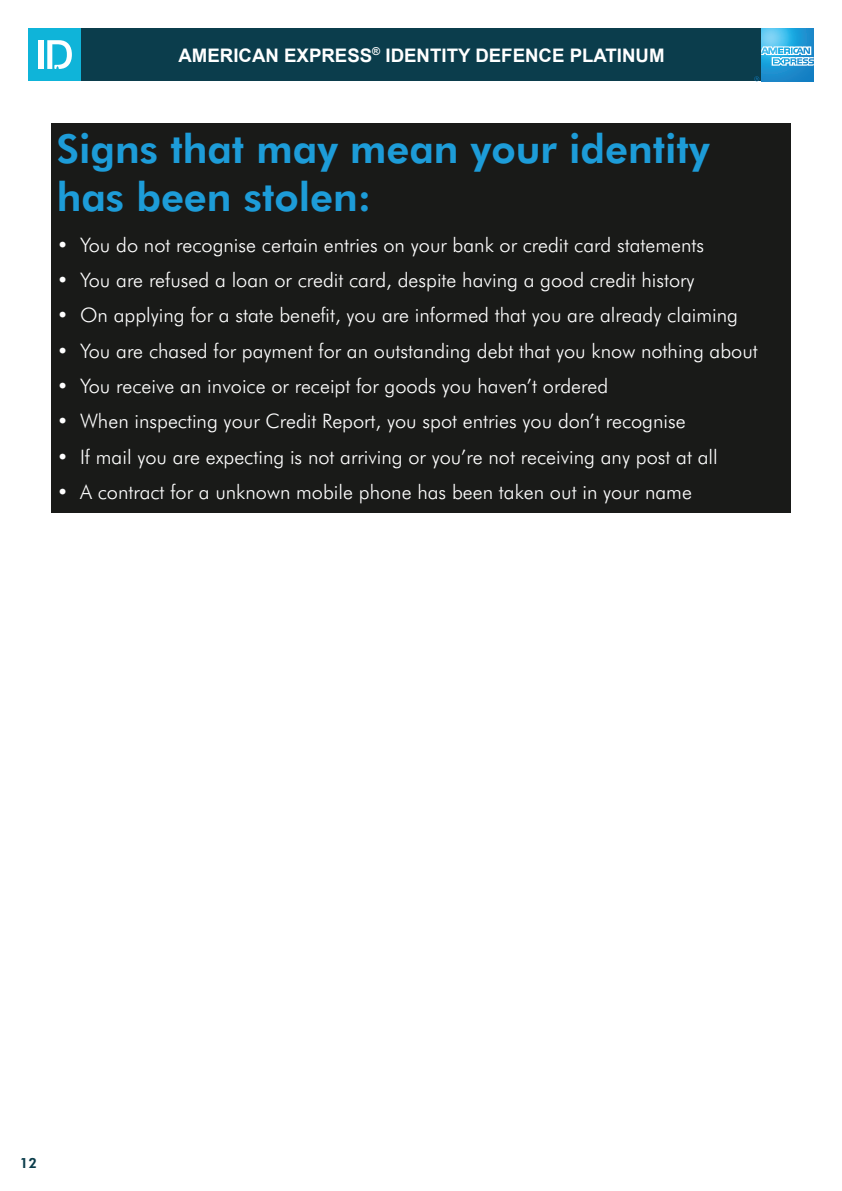
<style>
.page{position:relative;width:842px;height:1191px;background:#fff}
.page>*{position:absolute;margin:0;border:0;box-sizing:border-box;transform-origin:0 0}
.t1{font:800 40px/48px "Futura BT";color:#1d9cd8}
.t2{font:300 20px "Futura BT";color:#fff}
.t3{font:700 18.6px "Arial";color:#fff}
.t4{font:800 14px "Futura BT";color:#0b3d4b}
</style>
<div class="page">
<div style="left:44px;top:28px;width:769px;height:53px;background:#0b3d4c"></div>
<div style="left:28px;top:28px;width:53px;height:53px;background:#0fb4d9"></div>
<div style="left:39px;top:40px;width:5px;height:29px;background:#fff"></div>
<svg style="left:47px;top:40px;width:25px;height:29px"></svg>
<svg style="left:761px;top:28px;width:53px;height:53px;background:#2e9fd8"></svg>
<svg style="left:754px;top:76px;width:5px;height:5px"></svg>
<svg style="left:761px;top:46px;width:53px;height:20px"></svg>
<div style="left:51px;top:123px;width:740px;height:390px;background:#191a18"></div>
<p class="t3" style="left:178px;top:43px;width:488px">AMERICAN EXPRESS<sup>®</sup> IDENTITY DEFENCE PLATINUM</p>
<h1 class="t1" style="left:57px;top:124px;width:654px">Signs that may mean your identity has been stolen:</h1>
<p class="t2" style="left:57px;top:232px;width:649px">• You do not recognise certain entries on your bank or credit card statements</p>
<p class="t2" style="left:57px;top:268px;width:639px">• You are refused a loan or credit card, despite having a good credit history</p>
<p class="t2" style="left:57px;top:303px;width:683px">• On applying for a state benefit, you are informed that you are already claiming</p>
<p class="t2" style="left:57px;top:338px;width:703px">• You are chased for payment for an outstanding debt that you know nothing about</p>
<p class="t2" style="left:57px;top:374px;width:553px">• You receive an invoice or receipt for goods you haven’t ordered</p>
<p class="t2" style="left:57px;top:409px;width:630px">• When inspecting your Credit Report, you spot entries you don’t recognise</p>
<p class="t2" style="left:57px;top:444px;width:663px">• If mail you are expecting is not arriving or you’re not receiving any post at all</p>
<p class="t2" style="left:57px;top:480px;width:637px">• A contract for a unknown mobile phone has been taken out in your name</p>
<p class="t4" style="left:20px;top:1155px;width:19px">12</p>
</div>
